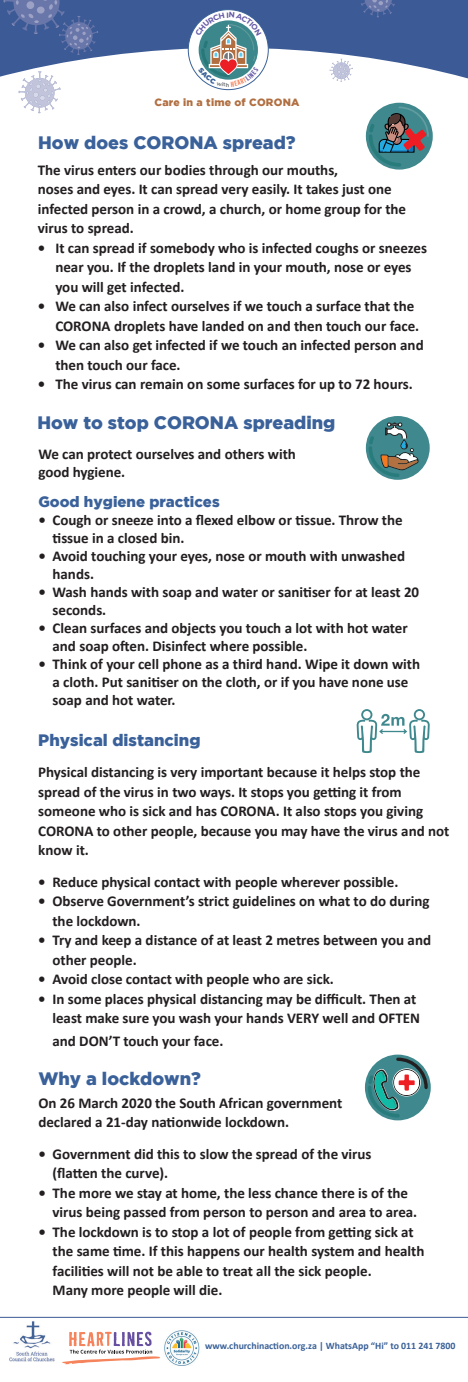
<style>
.page{position:relative;width:468px;height:1382px;background:#fff}
.page>*{position:absolute;margin:0;border:0;box-sizing:border-box;transform-origin:0 0}
.t1{font:900 18px "Gotham";color:#3a619a}
.t2{font:900 16.5px "Gotham";color:#3a619a}
.t3{font:700 15px/19.5px "Calibri";color:#231f20}
.t4{font:900 15px "Gotham";color:#3a619a}
.t5{font:900 10.5px "Gotham";letter-spacing:.02em;color:#b16f41}
.t6{font:700 9.9px "Calibri";color:#3a6198}
</style>
<div class="page">
<svg style="left:18px;top:78px;width:43px;height:36px"></svg>
<svg style="left:0;top:0;width:468px;height:78px;fill:#3b5a96"></svg>
<svg style="left:3px;top:0;width:95px;height:55px;background:#4d659d"></svg>
<svg style="left:358px;top:0;width:40px;height:17px"></svg>
<svg style="left:325px;top:58px;width:37px;height:24px"></svg>
<svg style="left:188px;top:9px;width:81px;height:81px"></svg>
<div style="left:365px;top:1055px;width:66px;height:65px;background:#3f888d;border-radius:50%"></div>
<svg style="left:368px;top:1056px;width:61px;height:61px"></svg>
<svg style="left:366px;top:416px;width:63px;height:64px"></svg>
<svg style="left:368px;top:417px;width:60px;height:60px"></svg>
<svg style="left:356px;top:709px;width:73px;height:44px"></svg>
<div style="left:366px;top:103px;width:67px;height:67px;background:#3f888d;border-radius:50%"></div>
<svg style="left:369px;top:106px;width:60px;height:61px"></svg>
<hr style="left:0;top:1317px;width:468px;height:1px;background:#3b5a96">
<svg style="left:62px;top:1332px;width:98px;height:32px"></svg>
<img style="left:9px;top:1321px;width:46px;height:40px">
<img style="left:164px;top:1330px;width:36px;height:35px">
<svg style="left:195px;top:12px;width:67px;height:75px"></svg>
<p class="t5" style="left:154px;top:96px;width:146px">Care in a time of CORONA</p>
<p class="t1" style="left:38px;top:133px;width:259px">How does CORONA spread?</p>
<p class="t3" style="left:38px;top:159px;width:370px">The virus enters our bodies through our mouths,<br>noses and eyes. It can spread very easily. It takes just one infected person in a crowd, a church, or home group for the virus to spread.</p>
<p class="t3" style="left:55px;top:237px;width:373px;text-indent:-18px">• It can spread if somebody who is infected coughs or sneezes near you. If the droplets land in your mouth, nose or eyes you will get infected.</p>
<p class="t3" style="left:55px;top:296px;width:365px;text-indent:-18px">• We can also infect ourselves if we touch a surface that the<br>CORONA droplets have landed on and then touch our face.</p>
<p class="t3" style="left:55px;top:335px;width:370px;text-indent:-18px">• We can also get infected if we touch an infected person and then touch our face.</p>
<p class="t3" style="left:38px;top:374px;width:376px">• The virus can remain on some surfaces for up to 72 hours.</p>
<p class="t1" style="left:37px;top:412px;width:299px">How to stop CORONA spreading</p>
<p class="t3" style="left:38px;top:444px;width:259px;line-height:18px">We can protect ourselves and others with good hygiene.</p>
<p class="t4" style="left:38px;top:493px;width:183px">Good hygiene practices</p>
<p class="t3" style="left:53px;top:510px;width:351px;line-height:18px;text-indent:-14px">• Cough or sneeze into a flexed elbow or tissue. Throw the tissue in a closed bin.</p>
<p class="t3" style="left:53px;top:546px;width:354px;line-height:18px;text-indent:-14px">• Avoid touching your eyes, nose or mouth with unwashed hands.</p>
<p class="t3" style="left:53px;top:582px;width:368px;line-height:18px;text-indent:-14px">• Wash hands with soap and water or sanitiser for at least 20 seconds.</p>
<p class="t3" style="left:53px;top:618px;width:356px;line-height:18px;text-indent:-14px">• Clean surfaces and objects you touch a lot with hot water and soap often. Disinfect where possible.</p>
<p class="t3" style="left:53px;top:654px;width:369px;line-height:18px;text-indent:-14px">• Think of your cell phone as a third hand. Wipe it down with a cloth. Put sanitiser on the cloth, or if you have none use soap and hot water.</p>
<p class="t2" style="left:38px;top:730px;width:164px">Physical distancing</p>
<p class="t3" style="left:38px;top:762px;width:412px">Physical distancing is very important because it helps stop the spread of the virus in two ways. It stops you getting it from someone who is sick and has CORONA. It also stops you giving CORONA to other people, because you may have the virus and not know it.</p>
<p class="t3" style="left:38px;top:871px;width:361px">• Reduce physical contact with people wherever possible.</p>
<p class="t3" style="left:52px;top:891px;width:379px;text-indent:-14px">• Observe Government’s strict guidelines on what to do during the lockdown.</p>
<p class="t3" style="left:52px;top:930px;width:380px;text-indent:-14px">• Try and keep a distance of at least 2 metres between you and other people.</p>
<p class="t3" style="left:38px;top:969px;width:297px">• Avoid close contact with people who are sick.</p>
<p class="t3" style="left:38px;top:988px;width:383px;text-align:right">• In some places physical distancing may be difficult. Then at least make sure you wash your hands VERY well and OFTEN</p>
<p class="t3" style="left:52px;top:1030px;width:172px">and DON’T touch your face.</p>
<p class="t1" style="left:38px;top:1069px;width:164px">Why a lockdown?</p>
<p class="t3" style="left:38px;top:1092px;width:305px">On 26 March 2020 the South African government declared a 21-day nationwide lockdown.</p>
<p class="t3" style="left:53px;top:1143px;width:320px;text-indent:-14px">• Government did this to slow the spread of the virus (flatten the curve).</p>
<p class="t3" style="left:53px;top:1182px;width:366px;text-indent:-14px">• The more we stay at home, the less chance there is of the virus being passed from person to person and area to area.</p>
<p class="t3" style="left:53px;top:1221px;width:373px;text-indent:-14px">• The lockdown is to stop a lot of people from getting sick at the same time. If this happens our health system and health facilities will not be able to treat all the sick people.<br>Many more people will die.</p>
<p class="t6" style="left:205px;top:1340px;width:252px">www.churchinaction.org.za | WhatsApp “Hi” to 011 241 7800</p>
</div>
